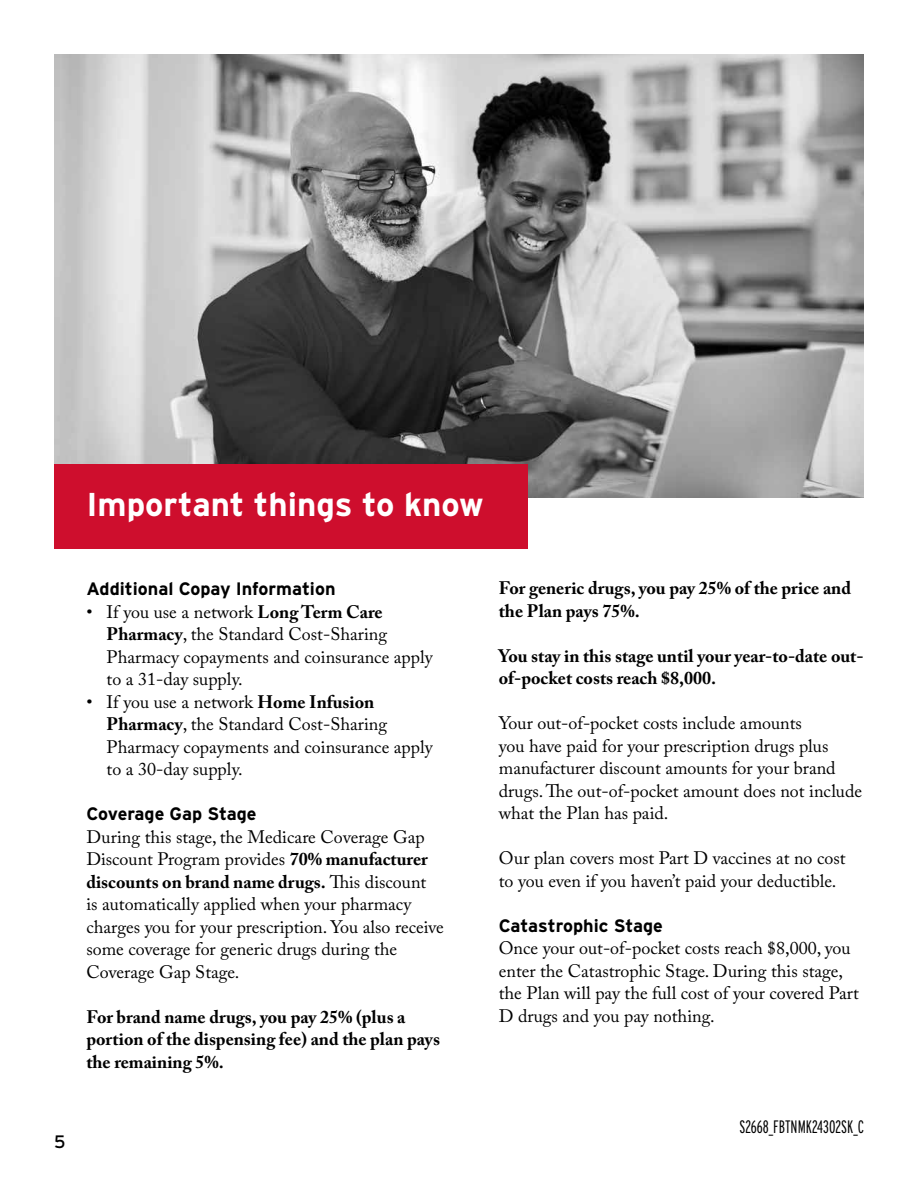
<style>
.page{position:relative;width:918px;height:1188px;background:#fff}
.page>*{position:absolute;margin:0;border:0;box-sizing:border-box;transform-origin:0 0}
.t1{font:700 33px "Interstate";color:#fff}
.t2{font:18px/22.5px "Adobe Caslon Pro";color:#000}
.t3{font:700 18px/22.5px "Adobe Caslon Pro";color:#000}
.t4{font:700 18px "Interstate";color:#000}
.t5{font:300 18px "Interstate Compressed";color:#000}
.t6{font:18px "Interstate";color:#000}
.s1{font-weight:700}
</style>
<div class="page">
<img style="left:54px;top:54px;width:810px;height:444px">
<div style="left:54px;top:464px;width:473px;height:85px;background:#ce0e2d"></div>
<h1 class="t1" style="left:86px;top:486px;width:399px">Important things to know</h1>
<p class="t4" style="left:86px;top:579px;width:251px">Additional Copay Information</p>
<p class="t2" style="left:107px;top:600px;width:328px;text-indent:-20px">• If you use a network <span class="s1">Long Term Care Pharmacy</span>, the Standard Cost-Sharing Pharmacy copayments and coinsurance apply to a 31-day supply.</p>
<p class="t2" style="left:107px;top:690px;width:328px;text-indent:-20px">• If you use a network <span class="s1">Home Infusion Pharmacy</span>, the Standard Cost-Sharing Pharmacy copayments and coinsurance apply to a 30-day supply.</p>
<p class="t4" style="left:86px;top:804px;width:172px">Coverage Gap Stage</p>
<p class="t2" style="left:86px;top:825px;width:359px">During this stage, the Medicare Coverage Gap Discount Program provides <span class="s1">70% manufacturer discounts on brand name drugs.</span> This discount<br>is automatically applied when your pharmacy charges you for your prescription. You also receive some coverage for generic drugs during the Coverage Gap Stage.</p>
<p class="t3" style="left:86px;top:1005px;width:355px">For brand name drugs, you pay 25% (plus a portion of the dispensing fee) and the plan pays the remaining 5%.</p>
<p class="t6" style="left:54px;top:1132px;width:13px">5</p>
<p class="t3" style="left:499px;top:577px;width:354px">For generic drugs, you pay 25% of the price and the Plan pays 75%.</p>
<p class="t3" style="left:499px;top:644px;width:366px">You stay in this stage until your year-to-date out&shy;of-pocket costs reach $8,000.</p>
<p class="t2" style="left:499px;top:712px;width:365px">Your out-of-pocket costs include amounts<br>you have paid for your prescription drugs plus manufacturer discount amounts for your brand drugs. The out-of-pocket amount does not include what the Plan has paid.</p>
<p class="t2" style="left:499px;top:847px;width:348px">Our plan covers most Part D vaccines at no cost to you even if you haven’t paid your deductible.</p>
<p class="t4" style="left:499px;top:915px;width:166px">Catastrophic Stage</p>
<p class="t2" style="left:499px;top:937px;width:362px">Once your out-of-pocket costs reach $8,000, you enter the Catastrophic Stage. During this stage, the Plan will pay the full cost of your covered Part D drugs and you pay nothing.</p>
<p class="t5" style="left:739px;top:1117px;width:126px">S2668_FBTNMK24302SK_C</p>
</div>
